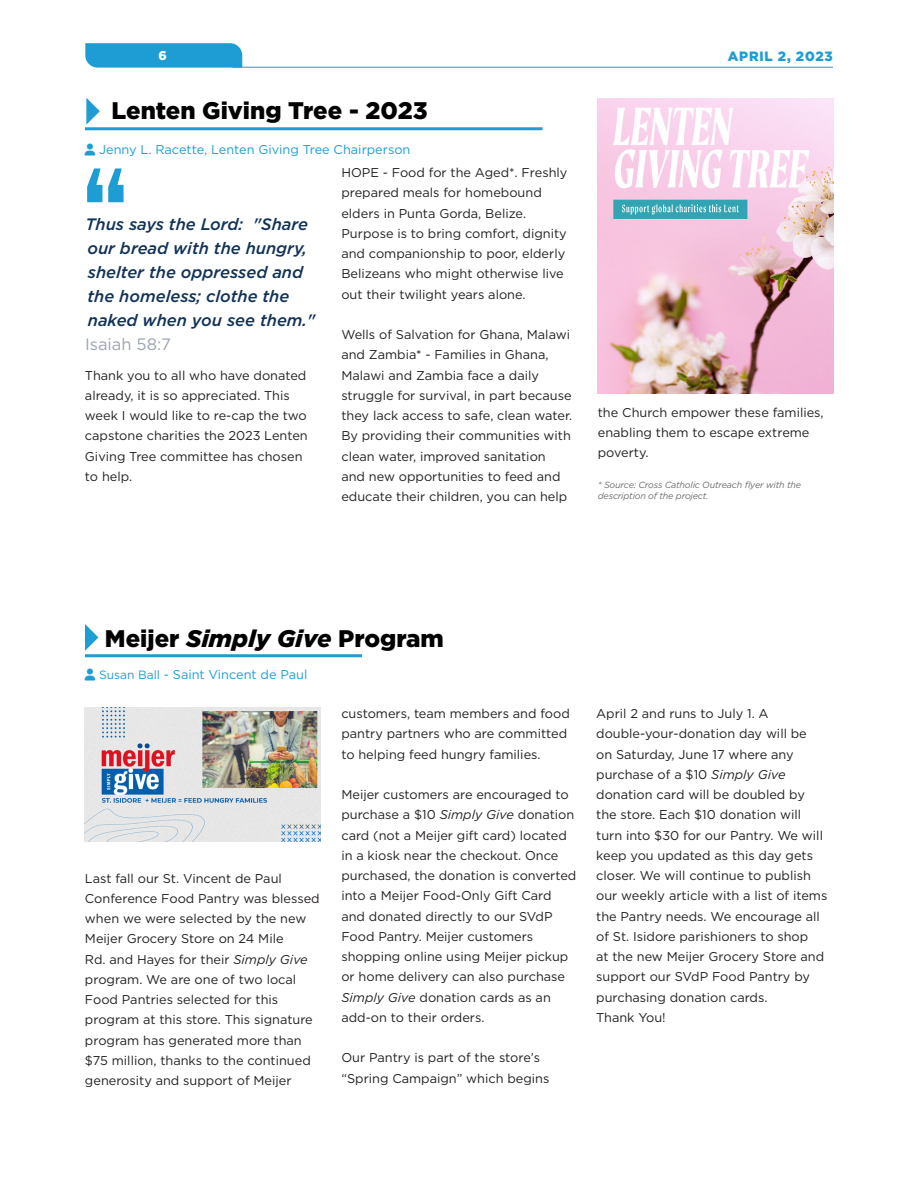
<style>
.page{position:relative;width:918px;height:1188px;background:#fff}
.page>*{position:absolute;margin:0;border:0;box-sizing:border-box;transform-origin:0 0}
.t1{font:900 24px "Gotham";color:#000}
.t2{font:italic 500 16.5px/24px "Gotham";color:#113258}
.t3{font:16.5px "Gotham";color:#9ba4b2}
.t4{font:900 13.5px "Gotham";color:#1d9dd3}
.t5{font:12.75px/20.2px "Gotham";color:#231f20}
.t6{font:12.75px "Gotham";color:#1d9dd3}
.t7{font:900 12.75px "Gotham";color:#fff}
.Small_Detail_Footnot{font:italic 9px/10.5px "Gotham";letter-spacing:-.02em;color:#6e6b6d}
.s1{font-style:italic}
.s2{font-size:12px}
</style>
<div class="page">
<hr style="left:233px;top:67px;width:600px;height:1px;background:#1d9dd3">
<svg style="left:85px;top:43px;width:157px;height:25px;background:#26a1d4"></svg>
<hr style="left:85px;top:127px;width:458px;height:3px;background:#1d9dd3">
<svg style="left:86px;top:98px;width:14px;height:27px"></svg>
<img style="left:597px;top:98px;width:236px;height:295px">
<svg style="left:87px;top:168px;width:37px;height:34px"></svg>
<hr style="left:85px;top:654px;width:277px;height:3px;background:#1d9dd3">
<svg style="left:85px;top:624px;width:13px;height:27px"></svg>
<img style="left:85px;top:708px;width:235px;height:134px">
<p class="t7" style="left:158px;top:46px;width:10px">6</p>
<p class="t4" style="left:728px;top:47px;width:107px">APRIL 2, 2023</p>
<p class="t1" style="left:112px;top:94px;width:318px">Lenten Giving Tree - 2023</p>
<p class="t6" style="left:99px;top:141px;width:313px">Jenny L. Racette, Lenten Giving Tree Chairperson</p>
<p class="t2" style="left:85px;top:212px;width:231px">Thus says the Lord: "Share our bread with the hungry, shelter the oppressed and the homeless; clothe the naked when you see them."</p>
<p class="t3" style="left:85px;top:333px;width:88px">Isaiah 58:7</p>
<p class="t5" style="left:85px;top:365px;width:224px">Thank you to all who have donated already, it is so appreciated. This week I would like to re-cap the two capstone charities the 2023 Lenten<br>Giving Tree committee has chosen to help.</p>
<p class="t5" style="left:341px;top:162px;width:228px">HOPE - Food for the Aged*. Freshly prepared meals for homebound elders in Punta Gorda, Belize.<br>Purpose is to bring comfort, dignity and companionship to poor, elderly Belizeans who might otherwise live out their twilight years alone.</p>
<p class="t5" style="left:341px;top:324px;width:232px">Wells of Salvation for Ghana, Malawi and Zambia* - Families in Ghana, Malawi and Zambia face a daily struggle for survival, in part because they lack access to safe, clean water.<br>By providing their communities with clean water, improved sanitation and new opportunities to feed and educate their children, you can help</p>
<p class="t5" style="left:598px;top:402px;width:227px">the Church empower these families, enabling them to escape extreme poverty.</p>
<p class="Small_Detail_Footnot" style="left:598px;top:480px;width:205px">* Source: Cross Catholic Outreach flyer with the description of the project.</p>
<p class="t1" style="left:105px;top:622px;width:340px">Meijer <span class="s1">Simply Give</span> Program</p>
<p class="t6" style="left:99px;top:667px;width:210px"><span class="s2">Susan Ball</span> - Saint Vincent de Paul</p>
<p class="t5" style="left:341px;top:703px;width:230px">customers, team members and food pantry partners who are committed to helping feed hungry families.</p>
<p class="t5" style="left:341px;top:784px;width:236px">Meijer customers are encouraged to purchase a $10 <span class="s1">Simply Give</span> donation card (not a Meijer gift card) located in a kiosk near the checkout. Once purchased, the donation is converted into a Meijer Food-Only Gift Card and donated directly to our SVdP Food Pantry. Meijer customers shopping online using Meijer pickup or home delivery can also purchase <span class="s1">Simply Give</span> donation cards as an add-on to their orders.</p>
<p class="t5" style="left:341px;top:1047px;width:210px">Our Pantry is part of the store’s “Spring Campaign” which begins</p>
<p class="t5" style="left:85px;top:868px;width:236px">Last fall our St. Vincent de Paul Conference Food Pantry was blessed when we were selected by the new Meijer Grocery Store on 24 Mile<br>Rd. and Hayes for their <span class="s1">Simply Give </span>program. We are one of two local Food Pantries selected for this program at this store. This signature program has generated more than $75 million, thanks to the continued generosity and support of Meijer</p>
<p class="t5" style="left:596px;top:703px;width:233px">April 2 and runs to July 1. A double-your-donation day will be<br>on Saturday, June 17 where any purchase of a $10 <span class="s1">Simply Give </span>donation card will be doubled by the store. Each $10 donation will turn into $30 for our Pantry. We will keep you updated as this day gets closer. We will continue to publish our weekly article with a list of items the Pantry needs. We encourage all of St. Isidore parishioners to shop<br>at the new Meijer Grocery Store and support our SVdP Food Pantry by purchasing donation cards.</p>
<p class="t5" style="left:596px;top:1007px;width:71px">Thank You!</p>
</div>
